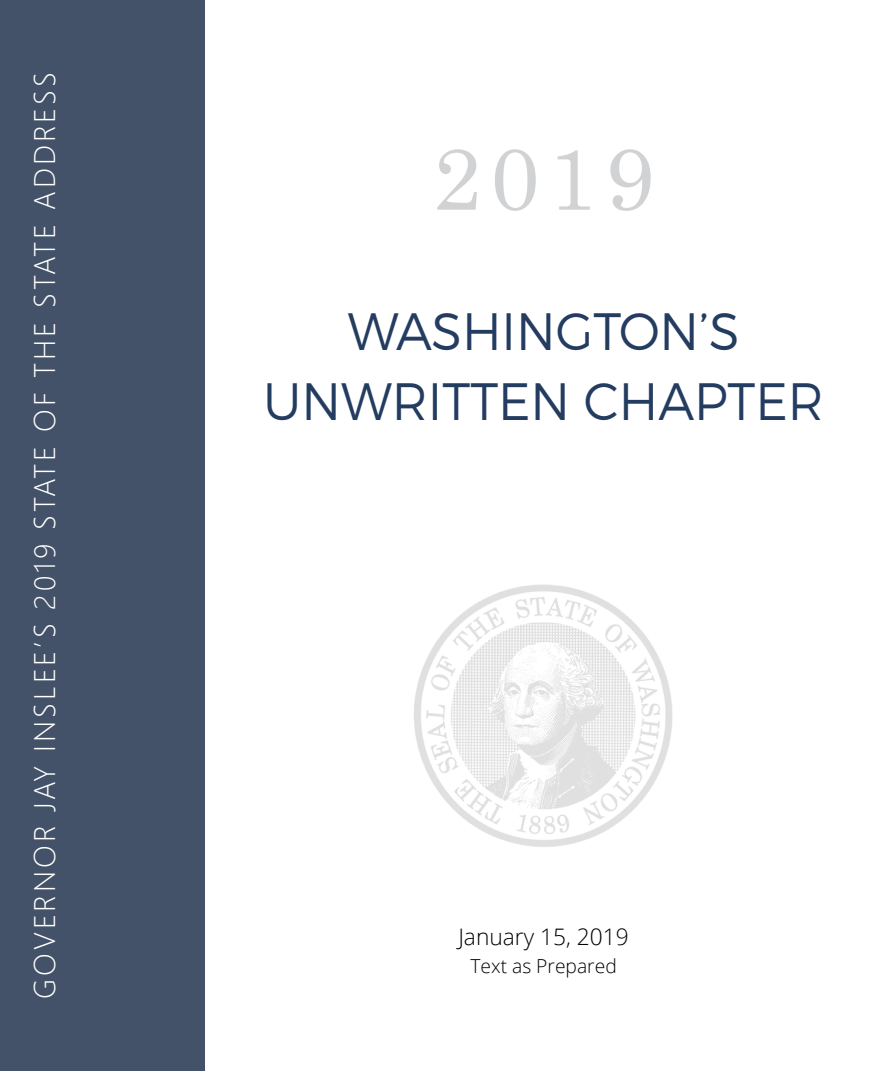
<style>
.page{position:relative;width:882px;height:1071px;background:#fff}
.page>*{position:absolute;margin:0;border:0;box-sizing:border-box;transform-origin:0 0}
.t1{font:87.5px "Century Schoolbook";color:#d1d2d4}
.t2{font:300 52.5px/70px "Montserrat";color:#233c60;text-align:center;scale:.95 1}
.t3{font:300 29.75px "Segoe UI";letter-spacing:.1em;color:#fff}
.t4{font:300 22.75px "Open Sans";color:#000}
.t5{font:300 19.25px "Open Sans";color:#000}
</style>
<div class="page">
<div style="left:0;top:0;width:204px;height:1071px;background:#435269"></div>
<img style="left:414px;top:584px;width:259px;height:263px">
<p class="t3" style="left:21px;top:999px;width:928px;rotate:-90deg">GOVERNOR JAY INSLEE’S 2019 STATE OF THE STATE ADDRESS</p>
<p class="t1" style="left:433px;top:105px;width:222px">2019</p>
<p class="t2" style="left:263px;top:295px;width:592px">WASHINGTON’S<br>UNWRITTEN CHAPTER</p>
<p class="t4" style="left:458px;top:921px;width:172px">January 15, 2019</p>
<p class="t5" style="left:470px;top:953px;width:148px">Text as Prepared</p>
</div>
